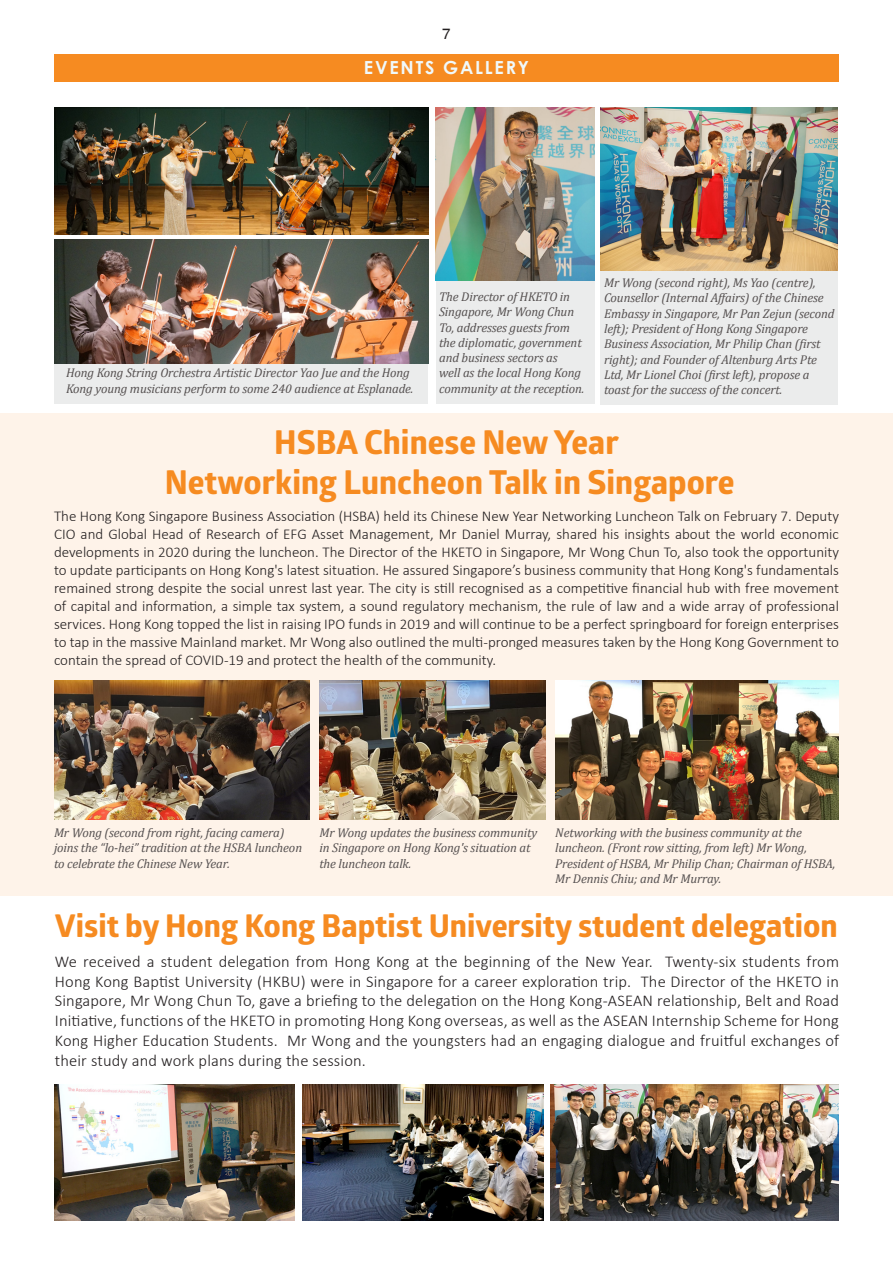
<style>
.page{position:relative;width:893px;height:1263px;background:#fff}
.page>*{position:absolute;margin:0;border:0;box-sizing:border-box;transform-origin:0 0}
.t1{font:700 33px/39.6px "Globerx";color:#f68b21;text-align:center}
.t2{font:700 31.5px "Globerx";color:#f68b21}
.t3{font:700 18px "Century Gothic";letter-spacing:.1em;color:#f0f9fb}
.t4{font:300 16.5px/19.8px "Calibri";letter-spacing:.01em;color:#231f20;text-align:justify}
.t5{font:300 15px/18px "Calibri";color:#231f20;text-align:justify}
.t6{font:expanded 14.85px "Helvetica Neue";color:#231f20;scale:.91 1}
.t7{font:italic 12.75px/15.3px "Cambria";letter-spacing:-.01em;color:#565151}
</style>
<div class="page">
<div style="left:55px;top:364px;width:373px;height:40px;background:#ebecec"></div>
<div style="left:436px;top:276px;width:158px;height:128px;background:#ebecec"></div>
<div style="left:600px;top:269px;width:238px;height:135px;background:#ebecec"></div>
<div style="left:0;top:413px;width:893px;height:483px;background:#fef3e9"></div>
<div style="left:54px;top:54px;width:785px;height:28px;background:#f68b21"></div>
<img style="left:436px;top:107px;width:158px;height:174px">
<img style="left:601px;top:107px;width:237px;height:163px">
<img style="left:55px;top:107px;width:373px;height:127px">
<img style="left:55px;top:240px;width:373px;height:124px">
<img style="left:319px;top:681px;width:226px;height:139px">
<img style="left:555px;top:681px;width:284px;height:139px">
<img style="left:54px;top:681px;width:256px;height:139px">
<img style="left:54px;top:1084px;width:241px;height:136px">
<img style="left:550px;top:1084px;width:289px;height:136px">
<img style="left:302px;top:1084px;width:241px;height:136px">
<p class="t6" style="left:442px;top:25px;width:10px">7</p>
<p class="t3" style="left:364px;top:57px;width:167px">EVENTS GALLERY</p>
<p class="t7" style="left:66px;top:365px;width:349px">Hong Kong String Orchestra Artistic Director Yao Jue and the Hong<br>Kong young musicians perform to some 240 audience at Esplanade.</p>
<p class="t7" style="left:439px;top:288px;width:147px">The Director of HKETO in<br>Singapore, Mr Wong Chun<br>To, addresses guests from the diplomatic, government and business sectors as<br>well as the local Hong Kong community at the reception.</p>
<p class="t7" style="left:604px;top:275px;width:232px">Mr Wong (second right), Ms Yao (centre), Counsellor (Internal Affairs) of the Chinese Embassy in Singapore, Mr Pan Zejun (second left); President of Hong Kong Singapore Business Association, Mr Philip Chan (first right); and Founder of Altenburg Arts Pte Ltd, Mr Lionel Choi (first left), propose a toast for the success of the concert.</p>
<p class="t1" style="left:165px;top:422px;width:571px">HSBA Chinese New Year<br>Networking Luncheon Talk in Singapore</p>
<p class="t5" style="left:54px;top:507px;width:786px">The Hong Kong Singapore Business Association (HSBA) held its Chinese New Year Networking Luncheon Talk on February 7. Deputy CIO and Global Head of Research of EFG Asset Management, Mr Daniel Murray, shared his insights about the world economic developments in 2020 during the luncheon. The Director of the HKETO in Singapore, Mr Wong Chun To, also took the opportunity to update participants on Hong Kong's latest situation. He assured Singapore’s business community that Hong Kong's fundamentals remained strong despite the social unrest last year. The city is still recognised as a competitive financial hub with free movement of capital and information, a simple tax system, a sound regulatory mechanism, the rule of law and a wide array of professional services. Hong Kong topped the list in raising IPO funds in 2019 and will continue to be a perfect springboard for foreign enterprises to tap in the massive Mainland market. Mr Wong also outlined the multi-pronged measures taken by the Hong Kong Government to contain the spread of COVID-19 and protect the health of the community.</p>
<p class="t7" style="left:54px;top:824px;width:250px">Mr Wong (second from right, facing camera) joins the “lo-hei” tradition at the HSBA luncheon to celebrate the Chinese New Year.</p>
<p class="t7" style="left:319px;top:824px;width:219px">Mr Wong updates the business community in Singapore on Hong Kong's situation at the luncheon talk.</p>
<p class="t7" style="left:555px;top:824px;width:282px">Networking with the business community at the luncheon. (Front row sitting, from left) Mr Wong, President of HSBA, Mr Philip Chan; Chairman of HSBA, Mr Dennis Chiu; and Mr Murray.</p>
<p class="t2" style="left:55px;top:903px;width:784px">Visit by Hong Kong Baptist University student delegation</p>
<p class="t4" style="left:55px;top:951px;width:786px">We received a student delegation from Hong Kong at the beginning of the New Year. Twenty-six students from Hong Kong Baptist University (HKBU) were in Singapore for a career exploration trip. The Director of the HKETO in Singapore, Mr Wong Chun To, gave a briefing to the delegation on the Hong Kong-ASEAN relationship, Belt and Road Initiative, functions of the HKETO in promoting Hong Kong overseas, as well as the ASEAN Internship Scheme for Hong Kong Higher Education Students. Mr Wong and the youngsters had an engaging dialogue and fruitful exchanges of their study and work plans during the session.</p>
</div>
